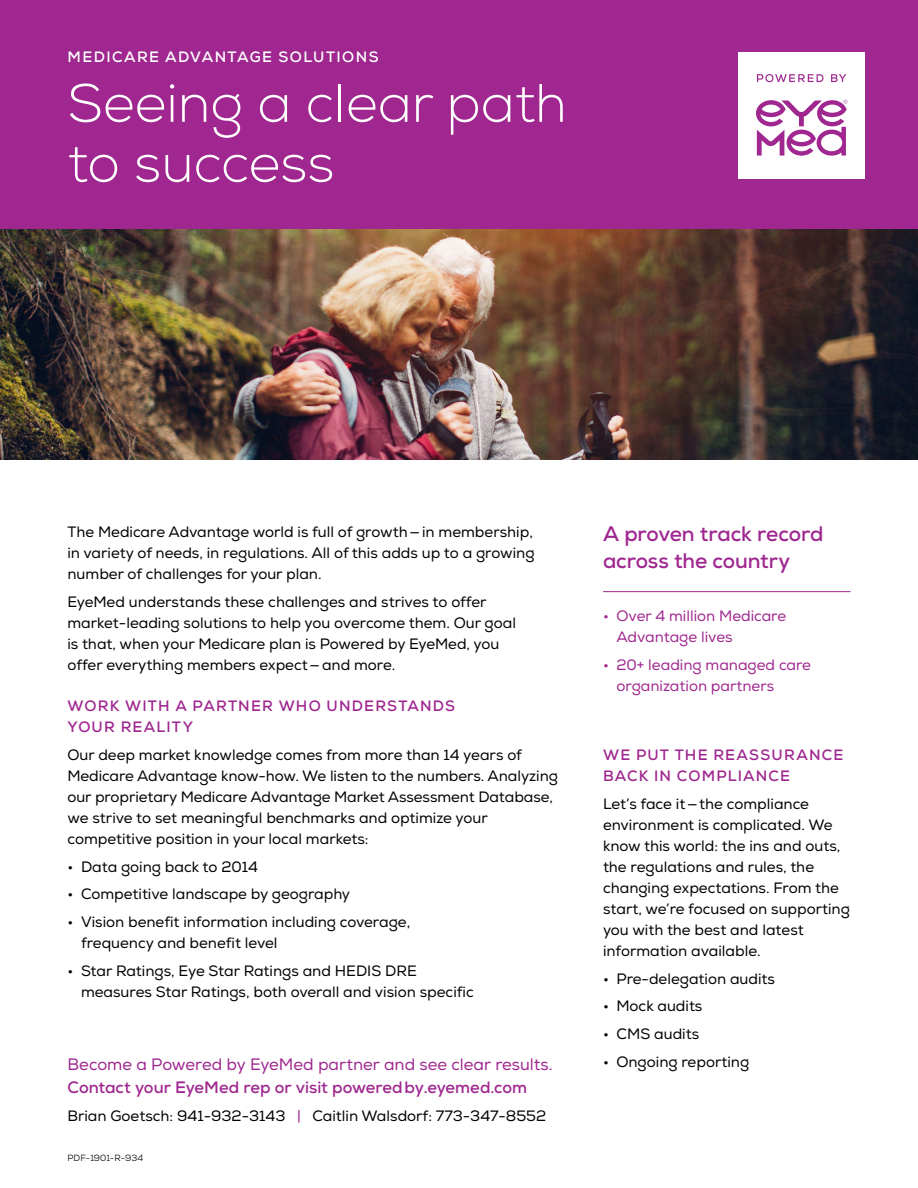
<style>
.page{position:relative;width:918px;height:1188px;background:#fff}
.page>*{position:absolute;margin:0;border:0;box-sizing:border-box;transform-origin:0 0}
.H2__header{font:300 54px/60px "Nexa";color:#fff}
.P__body{font:700 21px/27px "Nexa";letter-spacing:-.005em;color:#9f278f}
.H4__cta{font:16.5px "Nexa";color:#9f278f}
.H4__cta-2{font:700 16.5px "Nexa";color:#9f278f}
.P__body-2{font:15px/21px "Nexa";color:#000}
.t1{font:15px/21px "Nexa";color:#9f278f}
.H3__subhead{font:700 15px/21px "Nexa";letter-spacing:.075em;color:#9f278f}
.H1__page_title{font:700 15px "Nexa";letter-spacing:.095em;color:#fff}
.t2{font:9px "Nexa";color:#000}
.s1{color:#9f278f}
</style>
<div class="page">
<div style="left:0;top:0;width:918px;height:230px;background:#9f278f"></div>
<div style="left:738px;top:52px;width:127px;height:126px;background:#fff"></div>
<svg style="left:757px;top:74px;width:67px;height:8px"></svg>
<svg style="left:831px;top:74px;width:15px;height:8px"></svg>
<svg style="left:756px;top:100px;width:91px;height:56px"></svg>
<hr style="left:603px;top:591px;width:247px;height:1px;background:#9f278f">
<img style="left:0;top:230px;width:918px;height:230px">
<h1 class="H1__page_title" style="left:68px;top:47px;width:312px">MEDICARE ADVANTAGE SOLUTIONS</h1>
<h2 class="H2__header" style="left:68px;top:75px;width:501px">Seeing a clear path to success</h2>
<p class="P__body-2" style="left:68px;top:522px;width:469px;text-align:justify">The Medicare Advantage world is full of growth—in membership, in variety of needs, in regulations. All of this adds up to a growing number of challenges for your plan.</p>
<p class="P__body-2" style="left:68px;top:591px;width:450px">EyeMed understands these challenges and strives to offer market-leading solutions to help you overcome them. Our goal is that, when your Medicare plan is Powered by EyeMed, you offer everything members expect—and more.</p>
<h3 class="H3__subhead" style="left:68px;top:695px;width:389px">WORK WITH A PARTNER WHO UNDERSTANDS<br>YOUR REALITY</h3>
<p class="P__body-2" style="left:67px;top:744px;width:492px">Our deep market knowledge comes from more than 14 years of Medicare Advantage know-how. We listen to the numbers. Analyzing our proprietary Medicare Advantage Market Assessment Database, we strive to set meaningful benchmarks and optimize your competitive position in your local markets:</p>
<p class="P__body-2" style="left:68px;top:856px;width:192px">• Data going back to 2014</p>
<p class="P__body-2" style="left:68px;top:884px;width:284px">• Competitive landscape by geography</p>
<p class="P__body-2" style="left:81px;top:912px;width:331px;text-indent:-14px">• Vision benefit information including coverage, frequency and benefit level</p>
<p class="P__body-2" style="left:81px;top:960px;width:394px;text-indent:-14px">• Star Ratings, Eye Star Ratings and HEDIS DRE measures Star Ratings, both overall and vision specific</p>
<p class="P__body" style="left:603px;top:520px;width:222px">A proven track record across the country</p>
<p class="t1" style="left:616px;top:606px;width:171px;text-indent:-14px">• Over 4 million Medicare<br>Advantage lives</p>
<p class="t1" style="left:616px;top:655px;width:196px;text-indent:-14px">• 20+ leading managed care organization partners</p>
<h3 class="H3__subhead" style="left:603px;top:744px;width:242px">WE PUT THE REASSURANCE<br>BACK IN COMPLIANCE</h3>
<p class="P__body-2" style="left:603px;top:793px;width:248px">Let’s face it—the compliance environment is complicated. We know this world: the ins and outs, the regulations and rules, the changing expectations. From the start, we’re focused on supporting you with the best and latest information available.</p>
<p class="P__body-2" style="left:603px;top:968px;width:174px">• Pre-delegation audits</p>
<p class="P__body-2" style="left:603px;top:996px;width:101px">• Mock audits</p>
<p class="P__body-2" style="left:603px;top:1024px;width:98px">• CMS audits</p>
<h4 class="H4__cta" style="left:68px;top:1055px;width:487px">Become a Powered by EyeMed partner and see clear results.</h4>
<p class="P__body-2" style="left:603px;top:1051px;width:148px">• Ongoing reporting</p>
<h4 class="H4__cta-2" style="left:68px;top:1076px;width:461px">Contact your EyeMed rep or visit powered by .eyemed.com</h4>
<p class="P__body-2" style="left:68px;top:1105px;width:480px">Brian Goetsch: 941-932-3143 <span class="s1">|</span> Caitlin Walsdorf: 773-347-8552</p>
<p class="t2" style="left:68px;top:1152px;width:77px">PDF-1901-R-934</p>
</div>
